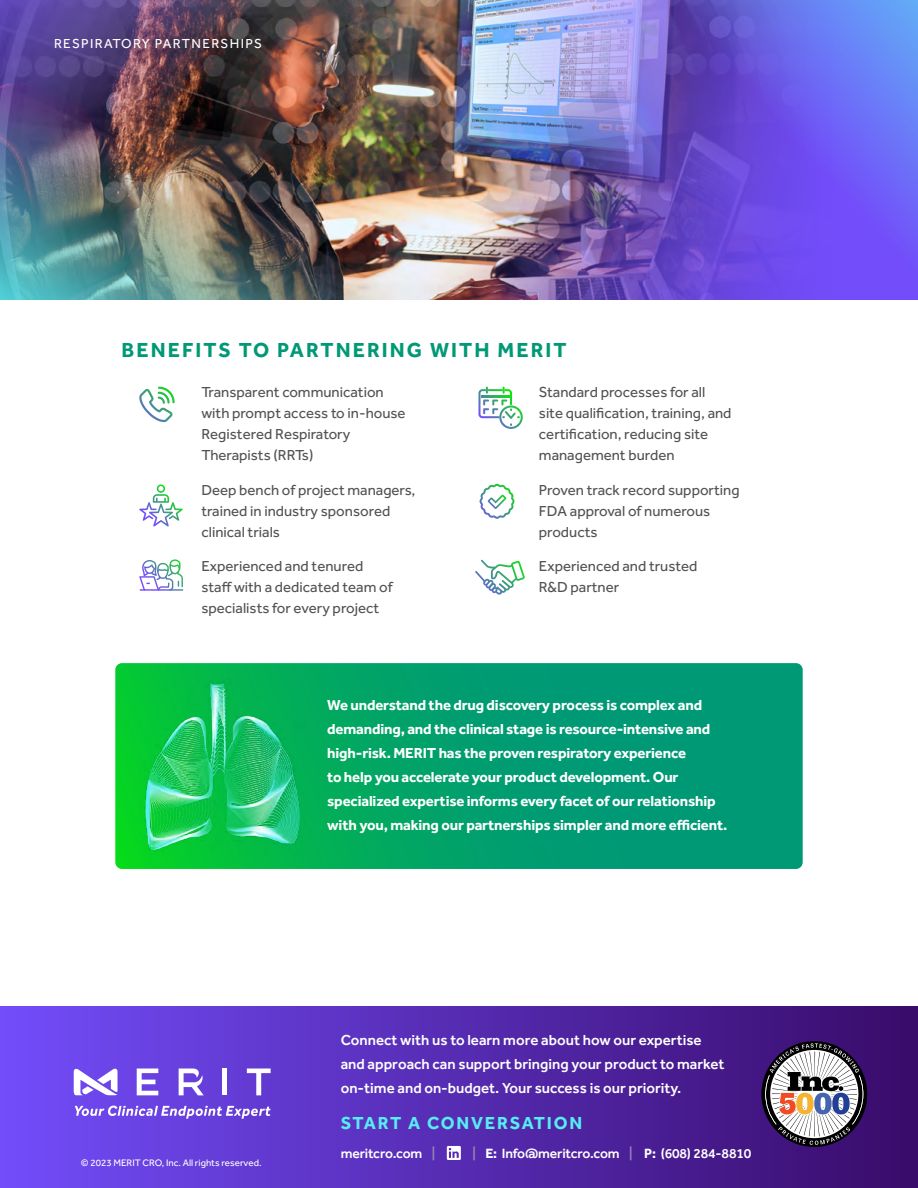
<style>
.page{position:relative;width:918px;height:1188px;background:#fff}
.page>*{position:absolute;margin:0;border:0;box-sizing:border-box;transform-origin:0 0}
.t1{font:700 21px "Effra";letter-spacing:.1em;color:#009975}
.t2{font:700 18px "Effra";letter-spacing:.1em;color:#57edf5}
.t3{font:15px/21px "Effra";color:#515254}
.t4{font:700 15px/24px "Effra";letter-spacing:-.01em;color:#fff}
.t5{font:500 15px/24px "Effra";color:#fff}
.t6{font:500 13.8px "Effra";letter-spacing:-.01em;color:#fff}
.t7{font:13.5px "Effra";letter-spacing:.1em;color:#fff}
.t8{font:9.75px "Effra";color:#fff}
.s1{color:#9a82b2}
.s2{font-weight:700}
</style>
<div class="page">
<img style="left:426px;top:0;width:211px;height:300px">
<img style="left:0;top:0;width:426px;height:300px">
<svg style="left:637px;top:0;width:281px;height:300px;background:#6a58e0"></svg>
<svg style="left:115px;top:663px;width:688px;height:206px;background:#01a169"></svg>
<svg style="left:139px;top:387px;width:36px;height:35px"></svg>
<svg style="left:139px;top:484px;width:44px;height:43px"></svg>
<svg style="left:139px;top:559px;width:44px;height:32px"></svg>
<svg style="left:478px;top:387px;width:45px;height:42px"></svg>
<svg style="left:480px;top:484px;width:35px;height:35px"></svg>
<svg style="left:475px;top:560px;width:50px;height:35px"></svg>
<img style="left:139px;top:678px;width:167px;height:177px">
<div style="left:0;top:1007px;width:918px;height:181px;background:linear-gradient(to right,#734dfa,#380b6a)"></div>
<svg style="left:447px;top:1146px;width:14px;height:14px"></svg>
<svg style="left:761px;top:1041px;width:106px;height:106px"></svg>
<svg style="left:765px;top:1043px;width:98px;height:102px"></svg>
<svg style="left:137px;top:1069px;width:21px;height:26px"></svg>
<svg style="left:179px;top:1069px;width:25px;height:26px"></svg>
<div style="left:222px;top:1069px;width:5px;height:26px;background:#fff"></div>
<svg style="left:247px;top:1069px;width:24px;height:26px"></svg>
<svg style="left:74px;top:1068px;width:44px;height:27px"></svg>
<svg style="left:75px;top:1106px;width:196px;height:13px"></svg>
<p class="t7" style="left:54px;top:36px;width:210px">RESPIRATORY PARTNERSHIPS</p>
<h1 class="t1" style="left:122px;top:337px;width:447px">BENEFITS TO PARTNERING WITH MERIT</h1>
<p class="t3" style="left:201px;top:382px;width:206px">Transparent communication with prompt access to in-house<br>Registered Respiratory<br>Therapists (RRTs)</p>
<p class="t3" style="left:201px;top:479px;width:215px">Deep bench of project managers, trained in industry sponsored clinical trials</p>
<p class="t3" style="left:201px;top:556px;width:193px">Experienced and tenured staff with a dedicated team of specialists for every project</p>
<p class="t3" style="left:539px;top:382px;width:194px">Standard processes for all site qualification, training, and certification, reducing site management burden</p>
<p class="t3" style="left:539px;top:479px;width:202px">Proven track record supporting<br>FDA approval of numerous products</p>
<p class="t3" style="left:539px;top:556px;width:160px">Experienced and trusted<br>R&amp;D partner</p>
<p class="t4" style="left:327px;top:692px;width:402px">We understand the drug discovery process is complex and demanding, and the clinical stage is resource-intensive and high-risk. MERIT has the proven respiratory experience<br>to help you accelerate your product development. Our specialized expertise informs every facet of our relationship with you, making our partnerships simpler and more efficient.</p>
<p class="t8" style="left:81px;top:1157px;width:182px">© 2023 MERIT CRO, Inc. All rights reserved.</p>
<p class="t5" style="left:341px;top:1027px;width:385px">Connect with us to learn more about how our expertise and approach can support bringing your product to market on-time and on-budget. Your success is our priority.</p>
<p class="t2" style="left:341px;top:1112px;width:243px">START A CONVERSATION</p>
<p class="t6" style="left:341px;top:1145px;width:96px">meritcro.com <span class="s1">|</span></p>
<p class="t6" style="left:473px;top:1145px;width:280px"><span class="s1">|</span> <span class="s2">E:</span> Info@meritcro.com <span class="s1">|</span> <span class="s2">P:</span> (608) 284-8810</p>
</div>
